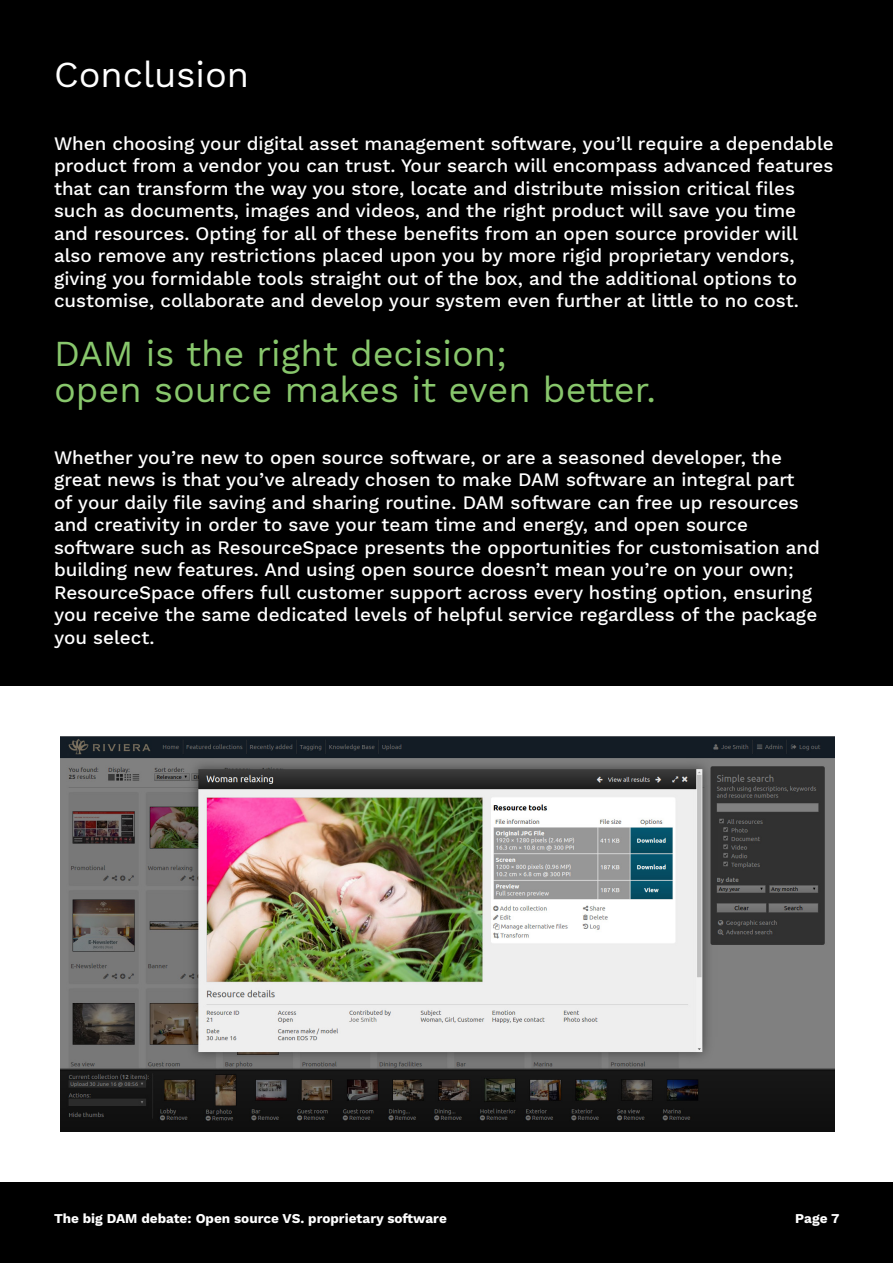
<style>
.page{position:relative;width:893px;height:1263px;background:#fff}
.page>*{position:absolute;margin:0;border:0;box-sizing:border-box;transform-origin:0 0}
.t1{font:36px/36px "Work Sans";color:#88c76c}
.t2{font:36px "Work Sans";color:#fff}
.t3{font:500 18.75px/22.5px "Work Sans";color:#fff}
.t4{font:700 13.5px "Work Sans";color:#fff}
</style>
<div class="page">
<div style="left:0;top:1182px;width:893px;height:81px;background:#000"></div>
<div style="left:0;top:0;width:893px;height:685px;background:#000"></div>
<img style="left:60px;top:736px;width:774px;height:396px">
<h1 class="t2" style="left:54px;top:54px;width:197px">Conclusion</h1>
<p class="t3" style="left:54px;top:133px;width:781px">When choosing your digital asset management software, you’ll require a dependable product from a vendor you can trust. Your search will encompass advanced features that can transform the way you store, locate and distribute mission critical files such as documents, images and videos, and the right product will save you time and resources. Opting for all of these benefits from an open source provider will also remove any restrictions placed upon you by more rigid proprietary vendors, giving you formidable tools straight out of the box, and the additional options to customise, collaborate and develop your system even further at little to no cost.</p>
<h1 class="t1" style="left:54px;top:337px;width:604px">DAM is the right decision;<br>open source makes it even better.</h1>
<p class="t3" style="left:54px;top:447px;width:767px">Whether you’re new to open source software, or are a seasoned developer, the great news is that you’ve already chosen to make DAM software an integral part<br>of your daily file saving and sharing routine. DAM software can free up resources and creativity in order to save your team time and energy, and open source software such as ResourceSpace presents the opportunities for customisation and building new features. And using open source doesn’t mean you’re on your own; ResourceSpace offers full customer support across every hosting option, ensuring you receive the same dedicated levels of helpful service regardless of the package you select.</p>
<p class="t4" style="left:54px;top:1210px;width:394px">The big DAM debate: Open source VS. proprietary software</p>
<p class="t4" style="left:795px;top:1210px;width:46px">Page 7</p>
</div>
